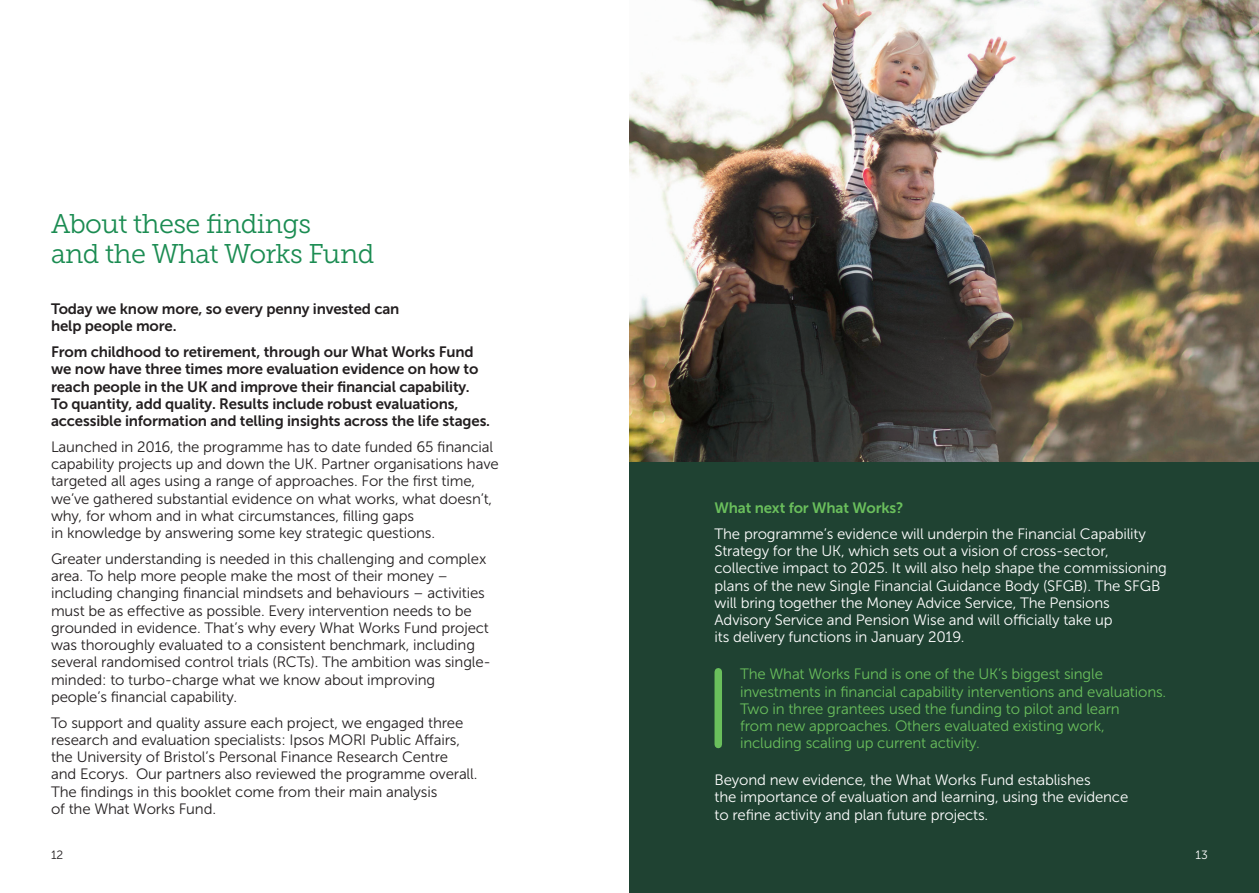
<style>
.page{position:relative;width:1259px;height:893px;background:#fff}
.page>*{position:absolute;margin:0;border:0;box-sizing:border-box;transform-origin:0 0}
.t1{font:27px/30px "Museo Slab 300";letter-spacing:-.02em;color:#1b8c52}
.t2{font:15px/17.2px "Museo Sans 300";letter-spacing:-.01em;color:#231f20}
.t3{font:15px/17.2px "Museo Sans 300";letter-spacing:-.01em;color:#fff}
.t4{font:15px/17.2px "Museo Sans 700";letter-spacing:-.01em;color:#231f20}
.t5{font:15px/17.2px "Museo Sans 300";letter-spacing:-.01em;color:#6abf5c}
.t6{font:15px "Museo Sans 700";letter-spacing:-.01em;color:#6abf5c}
.t7{font:12px "Museo Sans 300";color:#231f20}
.t8{font:12px "Museo Sans 300";color:#fff}
</style>
<div class="page">
<div style="left:629px;top:0;width:630px;height:893px;background:#1f4232"></div>
<div style="left:714px;top:672px;width:8px;height:72px;background:#6abf5c"></div>
<img style="left:629px;top:0;width:630px;height:461px">
<p class="t1" style="left:51px;top:209px;width:325px">About these findings<br>and the What Works Fund</p>
<p class="t4" style="left:51px;top:300px;width:350px">Today we know more, so every penny invested can help people more.</p>
<p class="t4" style="left:51px;top:343px;width:440px">From childhood to retirement, through our What Works Fund we now have three times more evaluation evidence on how to reach people in the UK and improve their financial capability.<br>To quantity, add quality. Results include robust evaluations, accessible information and telling insights across the life stages.</p>
<p class="t2" style="left:51px;top:438px;width:449px">Launched in 2016, the programme has to date funded 65 financial capability projects up and down the UK. Partner organisations have targeted all ages using a range of approaches. For the first time, we’ve gathered substantial evidence on what works, what doesn’t, why, for whom and in what circumstances, filling gaps<br>in knowledge by answering some key strategic questions.</p>
<p class="t2" style="left:51px;top:550px;width:441px">Greater understanding is needed in this challenging and complex area. To help more people make the most of their money – including changing financial mindsets and behaviours – activities must be as effective as possible. Every intervention needs to be grounded in evidence. That’s why every What Works Fund project was thoroughly evaluated to a consistent benchmark, including several randomised control trials (RCTs). The ambition was single&shy;minded: to turbo-charge what we know about improving people’s financial capability.</p>
<p class="t2" style="left:51px;top:714px;width:428px">To support and quality assure each project, we engaged three research and evaluation specialists: Ipsos MORI Public Affairs, the University of Bristol’s Personal Finance Research Centre<br>and Ecorys. Our partners also reviewed the programme overall.<br>The findings in this booklet come from their main analysis<br>of the What Works Fund.</p>
<p class="t6" style="left:714px;top:500px;width:190px">What next for What Works?</p>
<p class="t3" style="left:714px;top:525px;width:454px">The programme’s evidence will underpin the Financial Capability Strategy for the UK, which sets out a vision of cross-sector, collective impact to 2025. It will also help shape the commissioning plans of the new Single Financial Guidance Body (SFGB). The SFGB will bring together the Money Advice Service, The Pensions Advisory Service and Pension Wise and will officially take up<br>its delivery functions in January 2019.</p>
<p class="t5" style="left:740px;top:666px;width:428px">The What Works Fund is one of the UK’s biggest single investments in financial capability interventions and evaluations.<br>Two in three grantees used the funding to pilot and learn<br>from new approaches. Others evaluated existing work, including scaling up current activity.</p>
<p class="t3" style="left:714px;top:771px;width:415px">Beyond new evidence, the What Works Fund establishes<br>the importance of evaluation and learning, using the evidence to refine activity and plan future projects.</p>
<p class="t7" style="left:51px;top:849px;width:14px">12</p>
<p class="t8" style="left:1195px;top:849px;width:14px">13</p>
</div>
